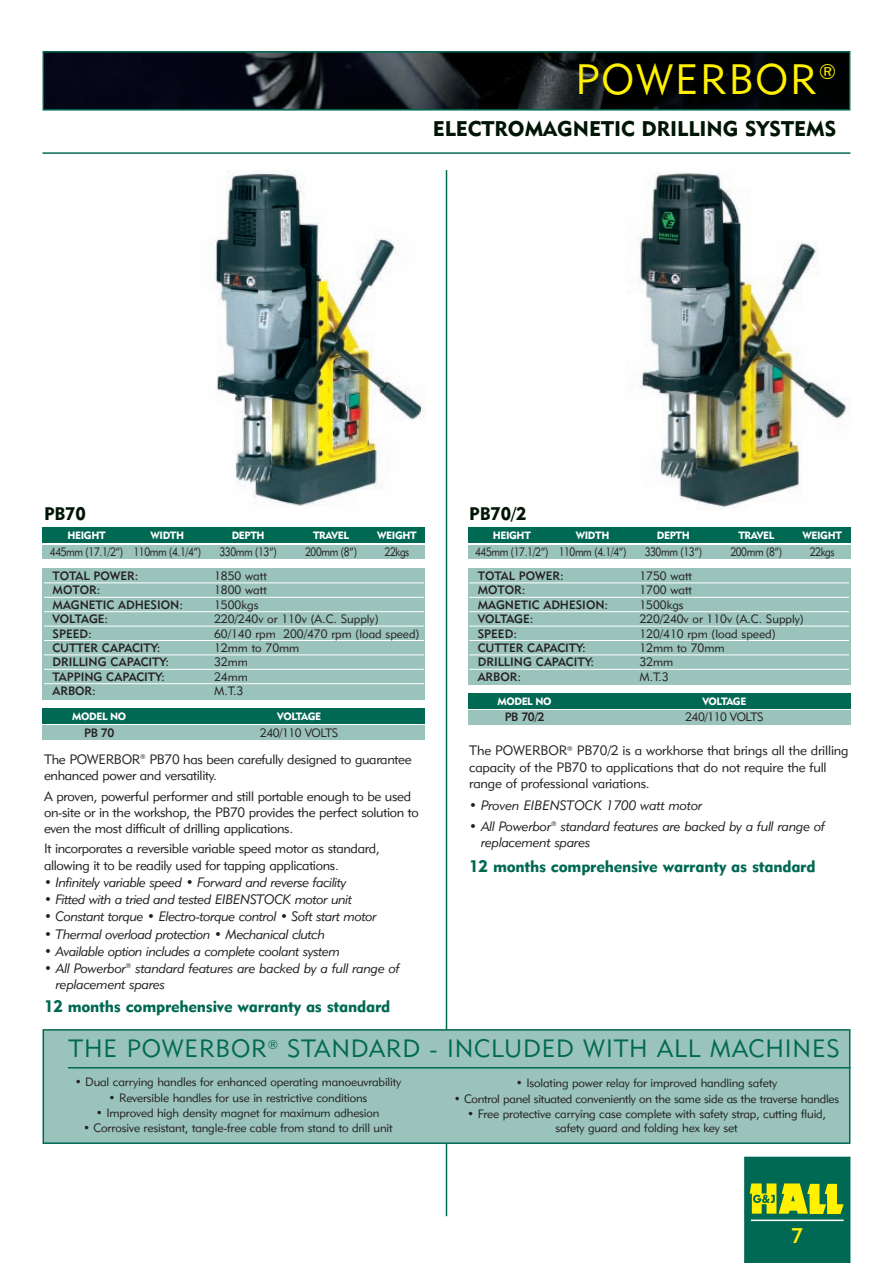
<style>
.page{position:relative;width:893px;height:1263px;background:#fff}
.page>*{position:absolute;margin:0;border:0;box-sizing:border-box;transform-origin:0 0}
.t1{font:42px "Geometric 415 BT Lite A";letter-spacing:.045em;color:#fff101}
.t2{font:24.75px "Geometric 415 BT Lite A";letter-spacing:.035em;color:#006953}
.t3{font:21px "Geometric 415 BT Black A";color:#001504}
.t4{font:21px "Geometric 415 BT Medium A";color:#fff101}
.t5{font:18px "Geometric 415 BT Black A";letter-spacing:-.01em;color:#001504}
.t6{font:16.5px "Geometric 415 BT Black A";letter-spacing:-.01em;color:#006953}
.t7{font:13.5px/16.2px "Geometric 415 BT Lite A";letter-spacing:-.025em;color:#231f20}
.t8{font:13.5px/16.2px "Geometric 415 BT Lite Italic A";letter-spacing:-.025em;color:#231f20}
.t9{font:13.5px "Geometric 415 BT Lite Italic A";letter-spacing:-.005em;color:#231f20}
.t10{font:12px/14.2px "Geometric 415 BT Lite A";letter-spacing:-.01em;color:#231f20;text-align:center}
.t11{font:12px "Geometric 415 BT Medium A";color:#231f20}
.t12{font:12px "Geometric 415 BT Lite A";letter-spacing:-.035em;color:#231f20;scale:.85 1}
.t13{font:12px "Geometric 415 BT Lite A";letter-spacing:-.01em;color:#231f20;scale:.85 1}
.t14{font:12px "Geometric 415 BT Lite A";letter-spacing:-.035em;color:#231f20}
.t15{font:10.5px "Geometric 415 BT Black A";letter-spacing:-.035em;color:#fff}
</style>
<div class="page">
<div style="left:43px;top:568px;width:382px;height:131px;background:#9ac3bb"></div>
<div style="left:468px;top:568px;width:382px;height:116px;background:#9ac3bb"></div>
<svg style="left:744px;top:1157px;width:106px;height:106px;background:#2d8145"></svg>
<hr style="left:751px;top:1219px;width:93px;height:2px;background:#fff">
<hr style="left:446px;top:170px;width:1px;height:1046px;background:#006953">
<img style="left:46px;top:54px;width:801px;height:54px">
<div style="left:43px;top:51px;width:807px;height:60px;border:2px solid #006953"></div>
<hr style="left:43px;top:152px;width:807px;height:2px;background:#006953">
<div style="left:43px;top:527px;width:382px;height:16px;background:#006953"></div>
<div style="left:43px;top:545px;width:382px;height:14px;background:#9ac3bb"></div>
<hr style="left:44px;top:582px;width:380px;height:1px;background:#fff">
<hr style="left:44px;top:597px;width:380px;height:1px;background:#fff">
<hr style="left:44px;top:611px;width:380px;height:1px;background:#fff">
<hr style="left:44px;top:626px;width:380px;height:1px;background:#fff">
<hr style="left:44px;top:640px;width:380px;height:1px;background:#fff">
<hr style="left:44px;top:654px;width:380px;height:1px;background:#fff">
<hr style="left:44px;top:669px;width:380px;height:1px;background:#fff">
<hr style="left:44px;top:683px;width:380px;height:1px;background:#fff">
<div style="left:43px;top:708px;width:382px;height:16px;background:#006953"></div>
<div style="left:43px;top:726px;width:382px;height:14px;background:#9ac3bb"></div>
<div style="left:468px;top:527px;width:382px;height:16px;background:#006953"></div>
<div style="left:468px;top:545px;width:382px;height:14px;background:#9ac3bb"></div>
<hr style="left:469px;top:582px;width:380px;height:1px;background:#fff">
<hr style="left:469px;top:597px;width:380px;height:1px;background:#fff">
<hr style="left:469px;top:611px;width:380px;height:1px;background:#fff">
<hr style="left:469px;top:626px;width:380px;height:1px;background:#fff">
<hr style="left:469px;top:640px;width:380px;height:1px;background:#fff">
<hr style="left:469px;top:654px;width:380px;height:1px;background:#fff">
<hr style="left:469px;top:669px;width:380px;height:1px;background:#fff">
<div style="left:468px;top:693px;width:382px;height:16px;background:#006953"></div>
<div style="left:468px;top:711px;width:382px;height:14px;background:#9ac3bb"></div>
<img style="left:211px;top:170px;width:214px;height:336px">
<img style="left:636px;top:172px;width:212px;height:337px">
<div style="left:43px;top:1030px;width:807px;height:113px;background:#9ac3bb"></div>
<div style="left:43px;top:1029px;width:807px;height:115px;border:2px solid #006953"></div>
<hr style="left:68px;top:1067px;width:782px;height:1px;background:#006953">
<h1 class="t1" style="left:576px;top:65px;width:262px">POWERBOR<sup>®</sup></h1>
<h3 class="t3" style="left:433px;top:121px;width:405px">ELECTROMAGNETIC DRILLING SYSTEMS</h3>
<h3 class="t5" style="left:44px;top:508px;width:43px">PB70</h3>
<p class="t15" style="left:68px;top:532px;width:40px">HEIGHT</p>
<p class="t15" style="left:151px;top:532px;width:35px">WIDTH</p>
<p class="t15" style="left:232px;top:532px;width:34px">DEPTH</p>
<p class="t15" style="left:313px;top:532px;width:37px">TRAVEL</p>
<p class="t15" style="left:377px;top:532px;width:41px">WEIGHT</p>
<p class="t12" style="left:50px;top:547px;width:179px">445mm (17.1/2”) 110mm (4.1/4”)</p>
<p class="t13" style="left:219px;top:547px;width:69px">330mm (13”)</p>
<p class="t13" style="left:305px;top:547px;width:62px">200mm (8”)</p>
<p class="t13" style="left:385px;top:547px;width:31px">22kgs</p>
<p class="t11" style="left:53px;top:571px;width:88px">TOTAL POWER:</p>
<p class="t10" style="left:214px;top:570px;width:54px">1850 watt</p>
<p class="t11" style="left:53px;top:586px;width:49px">MOTOR:</p>
<p class="t10" style="left:214px;top:584px;width:54px">1800 watt</p>
<p class="t11" style="left:53px;top:600px;width:132px">MAGNETIC ADHESION:</p>
<p class="t10" style="left:214px;top:599px;width:46px">1500kgs</p>
<p class="t11" style="left:53px;top:615px;width:57px">VOLTAGE:</p>
<p class="t10" style="left:214px;top:613px;width:166px">220/240v or 110v (A.C. Supply)</p>
<p class="t11" style="left:53px;top:629px;width:41px">SPEED:</p>
<p class="t10" style="left:214px;top:627px;width:207px">60/140 rpm 200/470 rpm (load speed)</p>
<p class="t11" style="left:53px;top:643px;width:110px">CUTTER CAPACITY:</p>
<p class="t10" style="left:214px;top:642px;width:87px">12mm to 70mm</p>
<p class="t11" style="left:53px;top:658px;width:118px">DRILLING CAPACITY:</p>
<p class="t10" style="left:214px;top:656px;width:35px">32mm</p>
<p class="t11" style="left:53px;top:672px;width:114px">TAPPING CAPACITY:</p>
<p class="t10" style="left:214px;top:671px;width:35px">24mm</p>
<p class="t11" style="left:53px;top:687px;width:45px">ARBOR:</p>
<p class="t10" style="left:214px;top:685px;width:31px">M.T.3</p>
<p class="t15" style="left:72px;top:713px;width:56px">MODEL NO</p>
<p class="t15" style="left:277px;top:713px;width:46px">VOLTAGE</p>
<p class="t11" style="left:84px;top:728px;width:32px">PB 70</p>
<p class="t14" style="left:260px;top:728px;width:80px">240/110 VOLTS</p>
<p class="t7" style="left:44px;top:752px;width:369px">The POWERBOR<sup>®</sup> PB70 has been carefully designed to guarantee enhanced power and versatility.</p>
<p class="t7" style="left:44px;top:789px;width:376px">A proven, powerful performer and still portable enough to be used on-site or in the workshop, the PB70 provides the perfect solution to even the most difficult of drilling applications.</p>
<p class="t7" style="left:44px;top:842px;width:337px">It incorporates a reversible variable speed motor as standard, allowing it to be readily used for tapping applications.</p>
<p class="t8" style="left:44px;top:875px;width:304px">• Infinitely variable speed • Forward and reverse facility</p>
<p class="t8" style="left:44px;top:893px;width:309px">• Fitted with a tried and tested EIBENSTOCK motor unit</p>
<p class="t8" style="left:44px;top:910px;width:334px">• Constant torque • Electro-torque control • Soft start motor</p>
<p class="t8" style="left:44px;top:927px;width:283px">• Thermal overload protection • Mechanical clutch</p>
<p class="t8" style="left:44px;top:944px;width:298px">• Available option includes a complete coolant system</p>
<p class="t8" style="left:56px;top:962px;width:346px;text-indent:-12px">• All Powerbor<sup>®</sup> standard features are backed by a full range of replacement spares</p>
<h3 class="t6" style="left:44px;top:1000px;width:348px">12 months comprehensive warranty as standard</h3>
<h3 class="t5" style="left:469px;top:508px;width:59px">PB70/2</h3>
<p class="t15" style="left:493px;top:532px;width:40px">HEIGHT</p>
<p class="t15" style="left:576px;top:532px;width:35px">WIDTH</p>
<p class="t15" style="left:657px;top:532px;width:34px">DEPTH</p>
<p class="t15" style="left:738px;top:532px;width:37px">TRAVEL</p>
<p class="t15" style="left:802px;top:532px;width:41px">WEIGHT</p>
<p class="t12" style="left:475px;top:547px;width:179px">445mm (17.1/2”) 110mm (4.1/4”)</p>
<p class="t13" style="left:645px;top:547px;width:69px">330mm (13”)</p>
<p class="t13" style="left:730px;top:547px;width:62px">200mm (8”)</p>
<p class="t13" style="left:810px;top:547px;width:31px">22kgs</p>
<p class="t11" style="left:478px;top:571px;width:88px">TOTAL POWER:</p>
<p class="t10" style="left:639px;top:570px;width:54px">1750 watt</p>
<p class="t11" style="left:478px;top:586px;width:49px">MOTOR:</p>
<p class="t10" style="left:639px;top:584px;width:54px">1700 watt</p>
<p class="t11" style="left:478px;top:600px;width:132px">MAGNETIC ADHESION:</p>
<p class="t10" style="left:639px;top:599px;width:46px">1500kgs</p>
<p class="t11" style="left:478px;top:615px;width:57px">VOLTAGE:</p>
<p class="t10" style="left:639px;top:613px;width:166px">220/240v or 110v (A.C. Supply)</p>
<p class="t11" style="left:478px;top:629px;width:41px">SPEED:</p>
<p class="t10" style="left:639px;top:627px;width:138px">120/410 rpm (load speed)</p>
<p class="t11" style="left:478px;top:643px;width:110px">CUTTER CAPACITY:</p>
<p class="t10" style="left:639px;top:642px;width:87px">12mm to 70mm</p>
<p class="t11" style="left:478px;top:658px;width:118px">DRILLING CAPACITY:</p>
<p class="t10" style="left:639px;top:656px;width:35px">32mm</p>
<p class="t11" style="left:478px;top:672px;width:45px">ARBOR:</p>
<p class="t10" style="left:639px;top:671px;width:31px">M.T.3</p>
<p class="t15" style="left:497px;top:697px;width:56px">MODEL NO</p>
<p class="t15" style="left:702px;top:697px;width:46px">VOLTAGE</p>
<p class="t11" style="left:505px;top:713px;width:41px">PB 70/2</p>
<p class="t14" style="left:685px;top:713px;width:80px">240/110 VOLTS</p>
<p class="t7" style="left:469px;top:744px;width:381px">The POWERBOR<sup>®</sup> PB70/2 is a workhorse that brings all the drilling capacity of the PB70 to applications that do not require the full range of professional variations.</p>
<p class="t9" style="left:469px;top:801px;width:235px">• Proven EIBENSTOCK 1700 watt motor</p>
<p class="t8" style="left:481px;top:819px;width:346px;text-indent:-12px">• All Powerbor<sup>®</sup> standard features are backed by a full range of replacement spares</p>
<h3 class="t6" style="left:469px;top:860px;width:348px">12 months comprehensive warranty as standard</h3>
<h2 class="t2" style="left:69px;top:1040px;width:773px">THE POWERBOR<sup>®</sup> STANDARD - INCLUDED WITH ALL MACHINES</h2>
<p class="t10" style="left:75px;top:1075px;width:328px">• Dual carrying handles for enhanced operating manoeuvrability</p>
<p class="t10" style="left:109px;top:1091px;width:260px">• Reversible handles for use in restrictive conditions</p>
<p class="t10" style="left:96px;top:1107px;width:285px">• Improved high density magnet for maximum adhesion</p>
<p class="t10" style="left:83px;top:1122px;width:311px">• Corrosive resistant, tangle-free cable from stand to drill unit</p>
<p class="t10" style="left:516px;top:1077px;width:263px">• Isolating power relay for improved handling safety</p>
<p class="t10" style="left:454px;top:1093px;width:387px">• Control panel situated conveniently on the same side as the traverse handles</p>
<p class="t10" style="left:467px;top:1108px;width:360px">• Free protective carrying case complete with safety strap, cutting fluid, safety guard and folding hex key set</p>
<h3 class="t4" style="left:791px;top:1228px;width:14px">7</h3>
</div>
